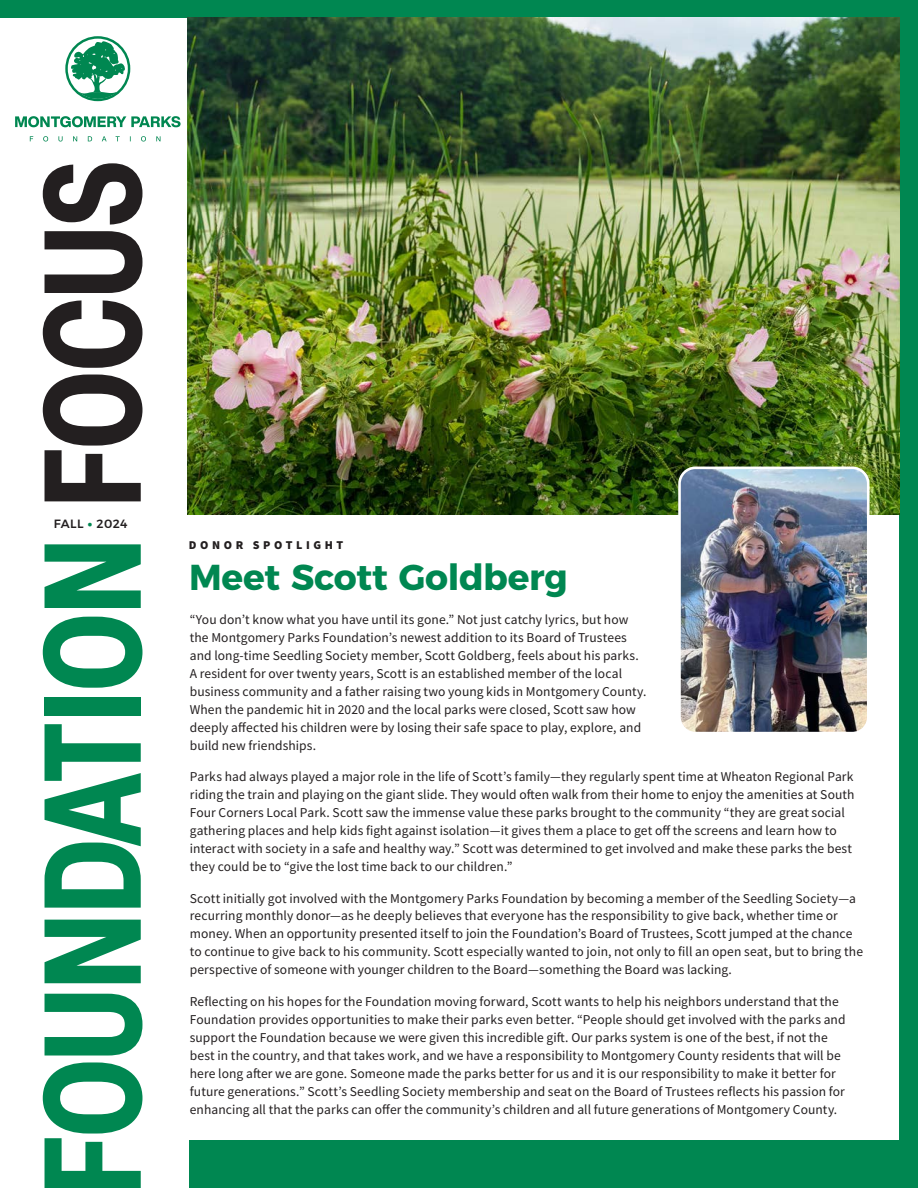
<style>
.page{position:relative;width:918px;height:1188px;background:#fff}
.page>*{position:absolute;margin:0;border:0;box-sizing:border-box;transform-origin:0 0}
.Main_body_text{font:700 condensed 135.6px "Elza";color:#008751;scale:.89 1}
.t1{font:700 36px "Montserrat";letter-spacing:-.01em;color:#008751}
.t2{font:13.5px/18px "Source Sans Pro";letter-spacing:.005em;color:#231f20}
.t3{font:900 12px "Source Sans Pro";letter-spacing:.3em;color:#231f20}
.Main_body_text-2{font:500 12px "Montserrat";letter-spacing:.03em;color:#231f20}
.s1{color:#231f20}
.s2{font-weight:900;color:#008751}
</style>
<div class="page">
<div style="left:190px;top:1140px;width:728px;height:48px;background:#008751"></div>
<div style="left:900px;top:0;width:18px;height:1188px;background:#008751"></div>
<div style="left:0;top:0;width:918px;height:17px;background:#008751"></div>
<svg style="left:15px;top:116px;width:166px;height:11px"></svg>
<svg style="left:30px;top:136px;width:130px;height:6px"></svg>
<svg style="left:71px;top:41px;width:54px;height:58px"></svg>
<div style="left:65px;top:36px;width:65px;height:65px;border:2px solid #008751;border-radius:50%"></div>
<img style="left:188px;top:17px;width:712px;height:497px">
<img style="left:680px;top:468px;width:188px;height:262px">
<div style="left:678px;top:467px;width:192px;height:267px;border:3px solid #fff;border-radius:16px"></div>
<p class="Main_body_text" style="left:-3px;top:1195px;width:1163px;rotate:-90deg">FOUNDATION <span class="s1">FOCUS</span></p>
<p class="Main_body_text-2" style="left:54px;top:514px;width:75px">FALL <span class="s2">•</span> 2024</p>
<p class="t3" style="left:189px;top:537px;width:156px">DONOR SPOTLIGHT</p>
<p class="t1" style="left:189px;top:547px;width:380px">Meet Scott Goldberg</p>
<p class="t2" style="left:190px;top:610px;width:458px">“You don’t know what you have until its gone.” Not just catchy lyrics, but how the Montgomery Parks Foundation’s newest addition to its Board of Trustees and long-time Seedling Society member, Scott Goldberg, feels about his parks.<br>A resident for over twenty years, Scott is an established member of the local business community and a father raising two young kids in Montgomery County.<br>When the pandemic hit in 2020 and the local parks were closed, Scott saw how deeply affected his children were by losing their safe space to play, explore, and build new friendships.</p>
<p class="t2" style="left:190px;top:767px;width:666px">Parks had always played a major role in the life of Scott’s family—they regularly spent time at Wheaton Regional Park riding the train and playing on the giant slide. They would often walk from their home to enjoy the amenities at South Four Corners Local Park. Scott saw the immense value these parks brought to the community “they are great social gathering places and help kids fight against isolation—it gives them a place to get off the screens and learn how to interact with society in a safe and healthy way.” Scott was determined to get involved and make these parks the best they could be to “give the lost time back to our children.”</p>
<p class="t2" style="left:190px;top:889px;width:675px">Scott initially got involved with the Montgomery Parks Foundation by becoming a member of the Seedling Society—a recurring monthly donor—as he deeply believes that everyone has the responsibility to give back, whether time or money. When an opportunity presented itself to join the Foundation’s Board of Trustees, Scott jumped at the chance to continue to give back to his community. Scott especially wanted to join, not only to fill an open seat, but to bring the perspective of someone with younger children to the Board—something the Board was lacking.</p>
<p class="t2" style="left:190px;top:992px;width:657px">Reflecting on his hopes for the Foundation moving forward, Scott wants to help his neighbors understand that the Foundation provides opportunities to make their parks even better. “People should get involved with the parks and support the Foundation because we were given this incredible gift. Our parks system is one of the best, if not the best in the country, and that takes work, and we have a responsibility to Montgomery County residents that will be here long after we are gone. Someone made the parks better for us and it is our responsibility to make it better for future generations.” Scott’s Seedling Society membership and seat on the Board of Trustees reflects his passion for enhancing all that the parks can offer the community’s children and all future generations of Montgomery County.</p>
</div>
